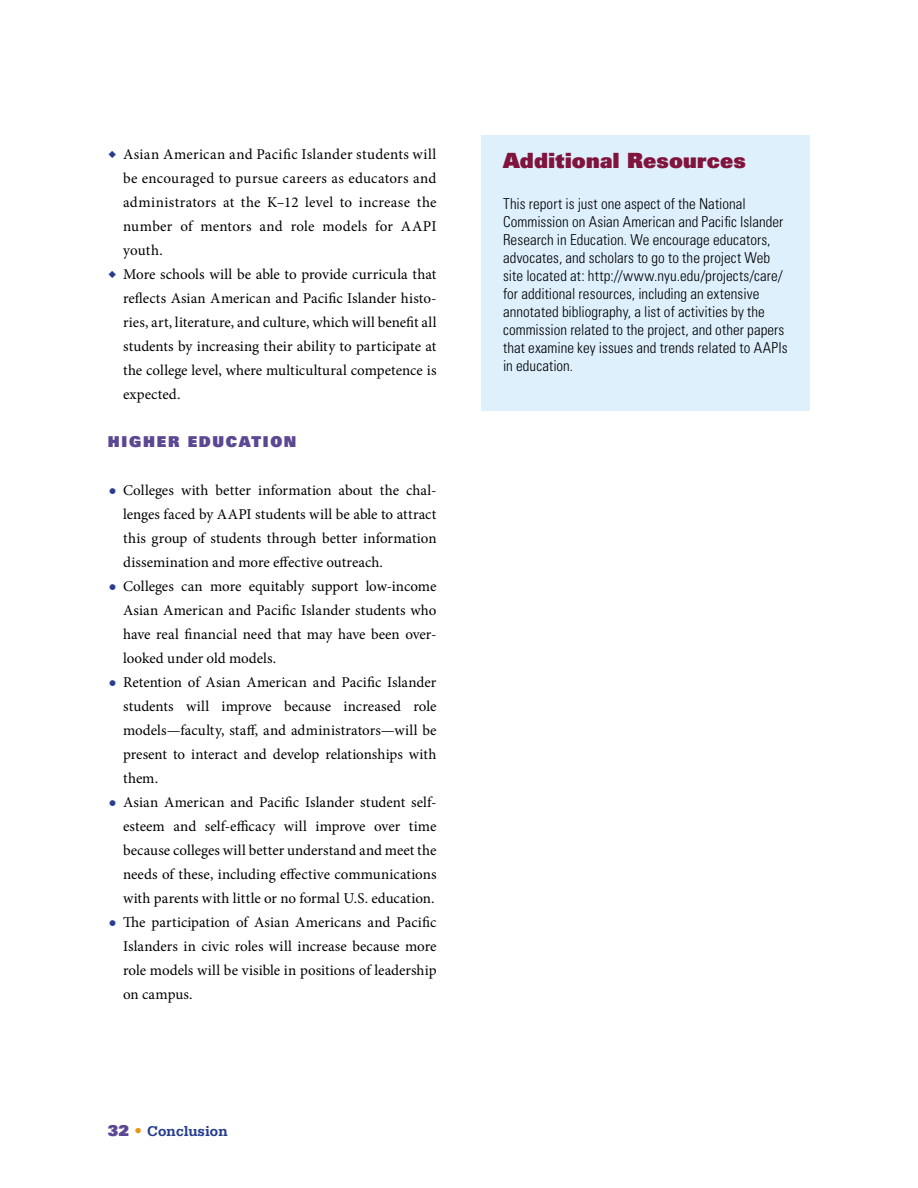
<style>
.page{position:relative;width:918px;height:1188px;background:#fff}
.page>*{position:absolute;margin:0;border:0;box-sizing:border-box;transform-origin:0 0}
.t1{font:21px "Univers LT Std X Black";letter-spacing:.01em;color:#80143d}
.t2{font:15px/24px "Minion Pro";letter-spacing:.005em;color:#000001;text-align:justify}
.t3{font:300 condensed 15px/18px "Univers LT Std";letter-spacing:.005em;color:#000001}
.t4{font:15px "Univers LT Std X Black";letter-spacing:.115em;color:#5c4793}
.t5{font:700 15px "Serifa Std";color:#273e8f}
.s1{font-weight:700;font-size:18px;color:#273e8f}
.s2{font-family:"Serifa Std";font-weight:700;font-size:18px;color:#273e8f}
.s3{font-family:"Univers LT Std X Black";font-weight:400;color:#5c4793}
.s4{font-family:"Univers LT Std X Black";font-weight:400;color:#ea9517}
</style>
<div class="page">
<div style="left:481px;top:135px;width:329px;height:275px;background:#ddf0fc"></div>
<p class="t2" style="left:123px;top:142px;width:315px;text-indent:-15px"><span class="s1">◆</span> Asian American and Pacific Islander students will be encouraged to pursue careers as educators and administrators at the K–12 level to increase the number of mentors and role models for AAPI youth.</p>
<p class="t2" style="left:123px;top:262px;width:315px;text-indent:-15px"><span class="s1">◆</span> More schools will be able to provide curricula that reflects Asian American and Pacific Islander histo&shy;ries, art, literature, and culture, which will benefit all students by increasing their ability to participate at the college level, where multicultural competence is expected.</p>
<p class="t4" style="left:108px;top:432px;width:155px">Higher Educatio</p>
<p class="t4" style="left:284px;top:432px;width:14px">n</p>
<p class="t2" style="left:123px;top:478px;width:315px;text-indent:-15px"><span class="s2">•</span> Colleges with better information about the chal&shy;lenges faced by AAPI students will be able to attract this group of students through better information dissemination and more effective outreach.</p>
<p class="t2" style="left:123px;top:574px;width:315px;text-indent:-15px"><span class="s2">•</span> Colleges can more equitably support low-income Asian American and Pacific Islander students who have real financial need that may have been over&shy;looked under old models.</p>
<p class="t2" style="left:123px;top:670px;width:315px;text-indent:-15px"><span class="s2">•</span> Retention of Asian American and Pacific Islander students will improve because increased role models—faculty, staff, and administrators—will be present to interact and develop relationships with them.</p>
<p class="t2" style="left:123px;top:790px;width:315px;text-indent:-15px"><span class="s2">•</span> Asian American and Pacific Islander student self&shy;esteem and self-efficacy will improve over time because colleges will better understand and meet the needs of these, including effective communications with parents with little or no formal U.S. education.</p>
<p class="t2" style="left:123px;top:910px;width:315px;text-indent:-15px"><span class="s2">•</span> The participation of Asian Americans and Pacific Islanders in civic roles will increase because more role models will be visible in positions of leadership on campus.</p>
<p class="t5" style="left:108px;top:1122px;width:122px"><span class="s3">32</span> <span class="s4">•</span> Conclusion</p>
<h1 class="t1" style="left:503px;top:147px;width:244px">Additional Resources</h1>
<p class="t3" style="left:503px;top:194px;width:286px">This report is just one aspect of the National Commission on Asian American and Pacific Islander Research in Education. We encourage educators, advocates, and scholars to go to the project Web site located at: http://www.nyu.edu/projects/care/ for additional resources, including an extensive annotated bibliography, a list of activities by the commission related to the project, and other papers that examine key issues and trends related to AAPIs in education.</p>
</div>
